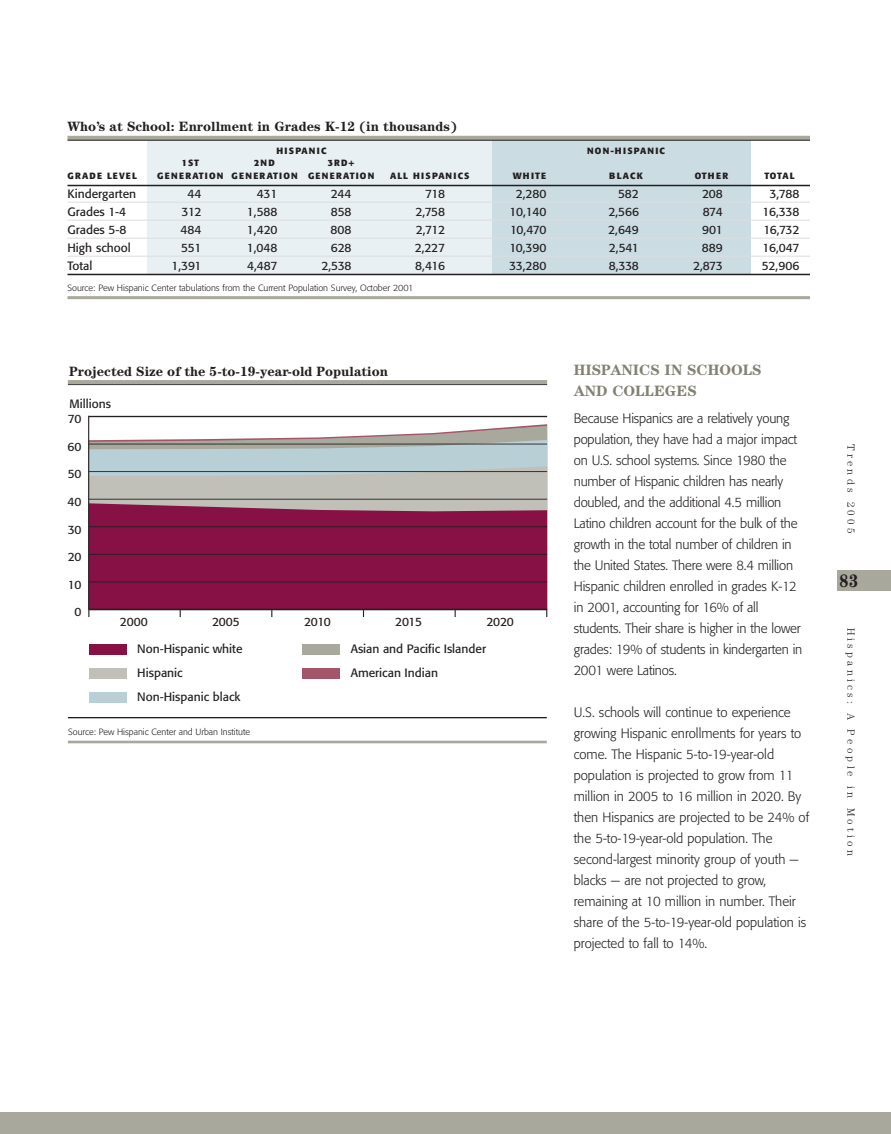
<style>
.page{position:relative;width:891px;height:1134px;background:#fff}
.page>*{position:absolute;margin:0;border:0;box-sizing:border-box;transform-origin:0 0}
.t1{font:700 condensed 18px "Century";color:#231f20}
.t2{font:700 15px/21px "Century";color:#828173}
.t3{font:300 13.5px/21px "Formata";letter-spacing:-.01em;color:#231f20}
.t4{font:700 13.5px "Century";color:#231f20}
.t5{font:12px "Formata";color:#231f20}
.t6{font:300 10.5px "Century";letter-spacing:.31em;color:#231f20}
.t7{font:300 9px "Formata";color:#231f20}
.t8{font:700 9px "Formata";letter-spacing:.135em;color:#231f20}
</style>
<div class="page">
<div style="left:148px;top:136px;width:603px;height:138px;background:#e8f0f3"></div>
<div style="left:492px;top:136px;width:259px;height:138px;background:#cbdce2"></div>
<div style="left:0;top:1112px;width:891px;height:22px;background:#a8a89d"></div>
<svg style="left:68px;top:136px;width:742px;height:4px;background:#9e9e94"></svg>
<hr style="left:68px;top:140px;width:742px;height:1px;background:#231f20">
<hr style="left:68px;top:185px;width:742px;height:1px;background:#231f20">
<hr style="left:68px;top:202px;width:742px;height:1px;background:#dcdddf">
<hr style="left:68px;top:220px;width:742px;height:1px;background:#dcdddf">
<hr style="left:68px;top:238px;width:742px;height:1px;background:#dcdddf">
<hr style="left:68px;top:256px;width:742px;height:1px;background:#dcdddf">
<hr style="left:68px;top:274px;width:742px;height:1px;background:#231f20">
<hr style="left:68px;top:296px;width:742px;height:3px;background:#a8a89d">
<svg style="left:89px;top:426px;width:458px;height:14px"></svg>
<svg style="left:89px;top:440px;width:458px;height:26px;background:#b2c1c4"></svg>
<svg style="left:89px;top:466px;width:458px;height:37px;background:#bdc1bc"></svg>
<div style="left:302px;top:668px;width:38px;height:11px;background:#a35669"></div>
<div style="left:302px;top:644px;width:38px;height:11px;background:#a8a89d"></div>
<div style="left:89px;top:692px;width:37px;height:11px;background:#b9cfd6"></div>
<div style="left:89px;top:668px;width:37px;height:11px;background:#c0c0b8"></div>
<div style="left:89px;top:644px;width:37px;height:11px;background:#871144"></div>
<svg style="left:89px;top:503px;width:458px;height:106px;background:#881a49"></svg>
<hr style="left:68px;top:380px;width:479px;height:4px;background:#a8a89d">
<hr style="left:68px;top:384px;width:479px;height:1px;background:#231f20">
<hr style="left:68px;top:717px;width:479px;height:1px;background:#231f20">
<hr style="left:68px;top:741px;width:479px;height:2px;background:#a8a89d">
<hr style="left:89px;top:609px;width:458px;height:1px;background:#231f20">
<hr style="left:89px;top:582px;width:458px;height:1px;background:#231f20">
<hr style="left:89px;top:554px;width:458px;height:1px;background:#231f20">
<hr style="left:89px;top:526px;width:458px;height:1px;background:#231f20">
<hr style="left:89px;top:499px;width:458px;height:1px;background:#231f20">
<hr style="left:89px;top:471px;width:458px;height:1px;background:#231f20">
<hr style="left:89px;top:444px;width:458px;height:1px;background:#231f20">
<hr style="left:89px;top:416px;width:458px;height:1px;background:#231f20">
<hr style="left:88px;top:416px;width:1px;height:193px;background:#231f20">
<div style="left:837px;top:570px;width:54px;height:21px;background:#a8a89d"></div>
<p class="t4" style="left:68px;top:122px;width:391px">Who’s at School: Enrollment in Grades K-12 (in thousands)</p>
<p class="t8" style="left:276px;top:146px;width:52px">HISPANIC</p>
<p class="t8" style="left:587px;top:146px;width:79px">NON-HISPANIC</p>
<p class="t8" style="left:182px;top:159px;width:19px">1ST</p>
<p class="t8" style="left:254px;top:159px;width:22px">2ND</p>
<p class="t8" style="left:328px;top:159px;width:28px">3RD+</p>
<p class="t8" style="left:68px;top:172px;width:71px">GRADE LEVEL</p>
<p class="t8" style="left:157px;top:172px;width:219px">GENERATION GENERATION GENERATION</p>
<p class="t8" style="left:390px;top:172px;width:81px">ALL HISPANICS</p>
<p class="t8" style="left:513px;top:172px;width:35px">WHITE</p>
<p class="t8" style="left:609px;top:172px;width:35px">BLACK</p>
<p class="t8" style="left:695px;top:172px;width:35px">OTHER</p>
<p class="t8" style="left:764px;top:172px;width:32px">TOTAL</p>
<p class="t5" style="left:68px;top:189px;width:70px">Kindergarten</p>
<p class="t5" style="left:188px;top:189px;width:15px">44</p>
<p class="t5" style="left:257px;top:189px;width:22px">431</p>
<p class="t5" style="left:331px;top:189px;width:22px">244</p>
<p class="t5" style="left:425px;top:189px;width:22px">718</p>
<p class="t5" style="left:516px;top:189px;width:32px">2,280</p>
<p class="t5" style="left:618px;top:189px;width:22px">582</p>
<p class="t5" style="left:702px;top:189px;width:22px">208</p>
<p class="t5" style="left:770px;top:189px;width:31px">3,788</p>
<p class="t5" style="left:68px;top:207px;width:60px">Grades 1-4</p>
<p class="t5" style="left:181px;top:207px;width:22px">312</p>
<p class="t5" style="left:247px;top:207px;width:32px">1,588</p>
<p class="t5" style="left:331px;top:207px;width:22px">858</p>
<p class="t5" style="left:416px;top:207px;width:31px">2,758</p>
<p class="t5" style="left:510px;top:207px;width:38px">10,140</p>
<p class="t5" style="left:609px;top:207px;width:32px">2,566</p>
<p class="t5" style="left:703px;top:207px;width:22px">874</p>
<p class="t5" style="left:763px;top:207px;width:38px">16,338</p>
<p class="t5" style="left:68px;top:225px;width:61px">Grades 5-8</p>
<p class="t5" style="left:181px;top:225px;width:22px">484</p>
<p class="t5" style="left:247px;top:225px;width:32px">1,420</p>
<p class="t5" style="left:331px;top:225px;width:22px">808</p>
<p class="t5" style="left:416px;top:225px;width:31px">2,712</p>
<p class="t5" style="left:510px;top:225px;width:38px">10,470</p>
<p class="t5" style="left:608px;top:225px;width:32px">2,649</p>
<p class="t5" style="left:702px;top:225px;width:22px">901</p>
<p class="t5" style="left:763px;top:225px;width:38px">16,732</p>
<p class="t5" style="left:68px;top:243px;width:65px">High school</p>
<p class="t5" style="left:181px;top:243px;width:22px">551</p>
<p class="t5" style="left:247px;top:243px;width:32px">1,048</p>
<p class="t5" style="left:331px;top:243px;width:22px">628</p>
<p class="t5" style="left:415px;top:243px;width:32px">2,227</p>
<p class="t5" style="left:509px;top:243px;width:38px">10,390</p>
<p class="t5" style="left:609px;top:243px;width:31px">2,541</p>
<p class="t5" style="left:702px;top:243px;width:22px">889</p>
<p class="t5" style="left:763px;top:243px;width:38px">16,047</p>
<p class="t5" style="left:68px;top:261px;width:27px">Total</p>
<p class="t5" style="left:172px;top:261px;width:31px">1,391</p>
<p class="t5" style="left:247px;top:261px;width:32px">4,487</p>
<p class="t5" style="left:321px;top:261px;width:32px">2,538</p>
<p class="t5" style="left:415px;top:261px;width:31px">8,416</p>
<p class="t5" style="left:509px;top:261px;width:39px">33,280</p>
<p class="t5" style="left:609px;top:261px;width:32px">8,338</p>
<p class="t5" style="left:693px;top:261px;width:31px">2,873</p>
<p class="t5" style="left:762px;top:261px;width:39px">52,906</p>
<p class="t7" style="left:68px;top:284px;width:347px">Source: Pew Hispanic Center tabulations from the Current Population Survey, October 2001</p>
<p class="t4" style="left:69px;top:367px;width:320px">Projected Size of the 5-to-19-year-old Population</p>
<p class="t5" style="left:70px;top:399px;width:43px">Millions</p>
<p class="t5" style="left:68px;top:414px;width:15px">70</p>
<p class="t5" style="left:68px;top:442px;width:15px">60</p>
<p class="t5" style="left:68px;top:469px;width:15px">50</p>
<p class="t5" style="left:68px;top:497px;width:15px">40</p>
<p class="t5" style="left:68px;top:524px;width:15px">30</p>
<p class="t5" style="left:68px;top:552px;width:15px">20</p>
<p class="t5" style="left:68px;top:579px;width:15px">10</p>
<p class="t5" style="left:75px;top:607px;width:8px">0</p>
<p class="t5" style="left:120px;top:617px;width:29px">2000</p>
<p class="t5" style="left:212px;top:617px;width:29px">2005</p>
<p class="t5" style="left:304px;top:617px;width:28px">2010</p>
<p class="t5" style="left:395px;top:617px;width:28px">2015</p>
<p class="t5" style="left:486px;top:617px;width:29px">2020</p>
<p class="t5" style="left:137px;top:644px;width:107px">Non-Hispanic white</p>
<p class="t5" style="left:137px;top:668px;width:47px">Hispanic</p>
<p class="t5" style="left:137px;top:692px;width:105px">Non-Hispanic black</p>
<p class="t5" style="left:351px;top:644px;width:137px">Asian and Pacific Islander</p>
<p class="t5" style="left:351px;top:668px;width:89px">American Indian</p>
<p class="t7" style="left:68px;top:728px;width:184px">Source: Pew Hispanic Center and Urban Institute</p>
<p class="t2" style="left:574px;top:361px;width:189px">HISPANICS IN SCHOOLS<br>AND COLLEGES</p>
<p class="t3" style="left:574px;top:409px;width:230px">Because Hispanics are a relatively young population, they have had a major impact on U.S. school systems. Since 1980 the number of Hispanic children has nearly doubled, and the additional 4.5 million Latino children account for the bulk of the growth in the total number of children in the United States. There were 8.4 million Hispanic children enrolled in grades K-12 in 2001, accounting for 16% of all students. Their share is higher in the lower grades: 19% of students in kindergarten in 2001 were Latinos.</p>
<p class="t3" style="left:574px;top:703px;width:237px">U.S. schools will continue to experience growing Hispanic enrollments for years to come. The Hispanic 5-to-19-year-old population is projected to grow from 11 million in 2005 to 16 million in 2020. By then Hispanics are projected to be 24% of the 5-to-19-year-old population. The second-largest minority group of youth — blacks — are not projected to grow, remaining at 10 million in number. Their share of the 5-to-19-year-old population is projected to fall to 14%.</p>
<p class="t6" style="left:855px;top:444px;width:90px;rotate:90deg">Trends 2005</p>
<h1 class="t1" style="left:839px;top:574px;width:20px">83</h1>
<p class="t6" style="left:855px;top:628px;width:229px;rotate:90deg">Hispanics: A People in Motion</p>
</div>
